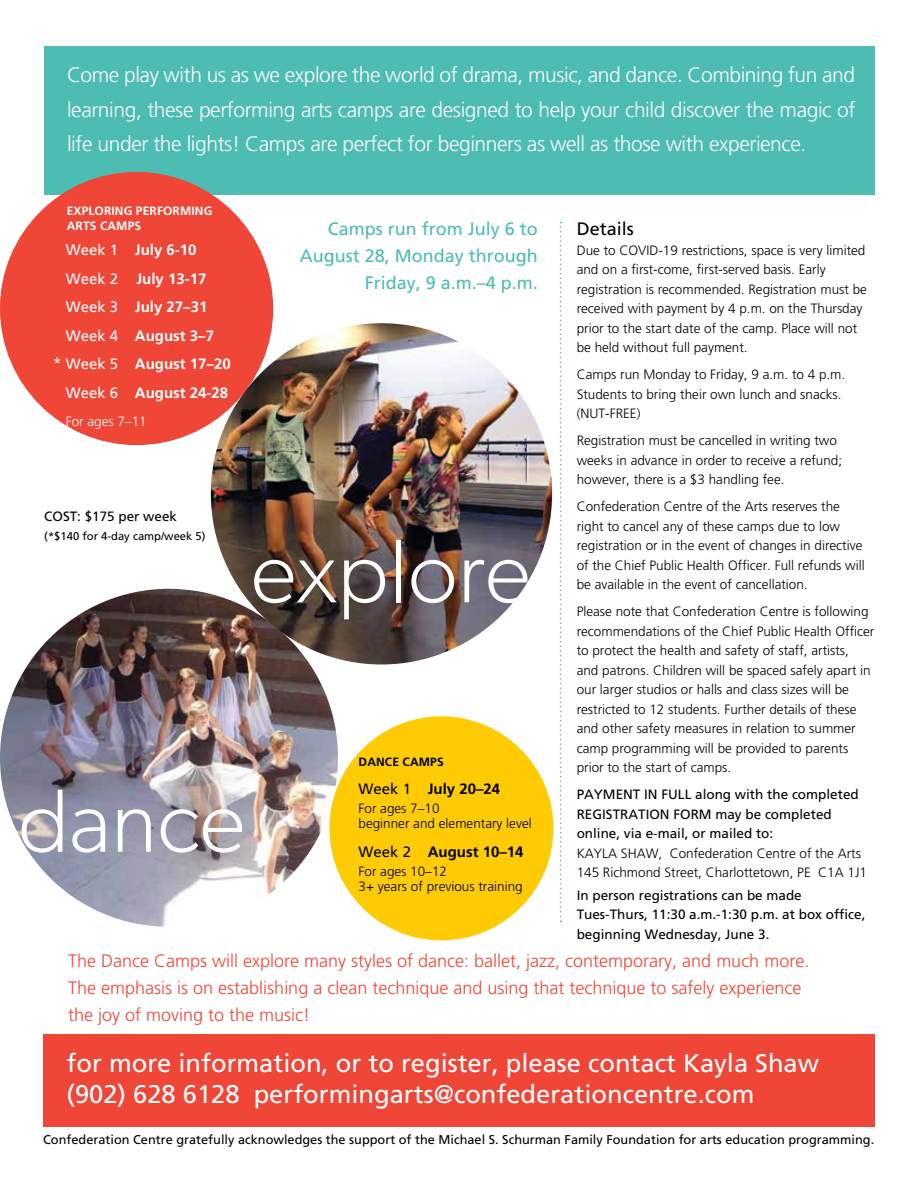
<style>
.page{position:relative;width:918px;height:1188px;background:#fff}
.page>*{position:absolute;margin:0;border:0;box-sizing:border-box;transform-origin:0 0}
.t1{font:300 90px "Gibson";color:#fff}
.t2{font:25.5px/31.5px "Frutiger";color:#fff}
.t3{font:300 21px/34.5px "Frutiger";letter-spacing:-.02em;color:#fff;text-align:justify}
.t4{font:300 18px/27px "Frutiger";color:#ef4638}
.t5{font:18px/27px "Frutiger";color:#4dbcb2;text-align:right}
.t6{font:18px "Frutiger";color:#000}
.t7{font:700 15px "Frutiger";color:#fff}
.t8{font:700 15px "Frutiger";color:#000}
.t9{font:300 13.5px/19.5px "Frutiger";color:#000}
.t10{font:13.5px/19.5px "Frutiger";color:#000}
.t11{font:300 13.5px "Frutiger";color:#fff}
.t12{font:12.75px "Frutiger";color:#000}
.t13{font:700 12px/15px "Frutiger";letter-spacing:.01em;color:#fff}
.t14{font:700 12px "Frutiger";letter-spacing:.01em;color:#000}
.t15{font:11.25px "Frutiger";color:#000}
.s1{font-weight:400}
</style>
<div class="page">
<div style="left:329px;top:716px;width:224px;height:224px;background:#ffcb05;border-radius:50%"></div>
<div style="left:43px;top:1034px;width:832px;height:92px;background:#ef4638"></div>
<div style="left:44px;top:46px;width:831px;height:149px;background:#4dbcb2"></div>
<img style="left:0;top:589px;width:338px;height:338px;border-radius:169px">
<div style="left:0;top:172px;width:273px;height:273px;background:#ef4638;border-radius:50%"></div>
<svg style="left:560px;top:222px;width:2px;height:700px"></svg>
<img style="left:211px;top:323px;width:341px;height:341px;border-radius:171px">
<p class="t3" style="left:67px;top:58px;width:790px">Come play with us as we explore the world of drama, music, and dance. Combining fun and learning, these performing arts camps are designed to help your child discover the magic of life under the lights! Camps are perfect for beginners as well as those with experience.</p>
<p class="t13" style="left:67px;top:203px;width:147px">EXPLORING PERFORMING<br>ARTS CAMPS</p>
<p class="t7" style="left:66px;top:241px;width:132px"><span class="s1">Week 1</span> July 6-10</p>
<p class="t7" style="left:66px;top:270px;width:142px"><span class="s1">Week 2</span> July 13-17</p>
<p class="t7" style="left:66px;top:298px;width:143px"><span class="s1">Week 3</span> July 27–31</p>
<p class="t7" style="left:66px;top:327px;width:150px"><span class="s1">Week 4</span> August 3–7</p>
<p class="t7" style="left:53px;top:355px;width:179px"><span class="s1">* Week 5</span> August 17–20</p>
<p class="t7" style="left:66px;top:384px;width:164px"><span class="s1">Week 6</span> August 24-28</p>
<p class="t11" style="left:66px;top:414px;width:83px">For ages 7–11</p>
<h3 class="t5" style="left:300px;top:215px;width:240px">Camps run from July 6 to<br>August 28, Monday through<br>Friday, 9 a.m.–4 p.m.</h3>
<p class="t10" style="left:44px;top:507px;width:134px">COST: $175 per week</p>
<p class="t15" style="left:44px;top:529px;width:163px">(*$140 for 4-day camp/week 5)</p>
<h1 class="t1" style="left:251px;top:517px;width:282px">explore</h1>
<h1 class="t1" style="left:18px;top:766px;width:229px">dance</h1>
<p class="t14" style="left:359px;top:755px;width:87px">DANCE CAMPS</p>
<p class="t8" style="left:359px;top:780px;width:143px"><span class="s1">Week 1</span> July 20–24</p>
<p class="t9" style="left:359px;top:801px;width:175px;line-height:15px">For ages 7–10<br>beginner and elementary level</p>
<p class="t8" style="left:359px;top:843px;width:167px"><span class="s1">Week 2</span> August 10–14</p>
<p class="t9" style="left:359px;top:864px;width:166px;line-height:15px">For ages 10–12<br>3+ years of previous training</p>
<h3 class="t6" style="left:577px;top:219px;width:59px">Details</h3>
<p class="t9" style="left:577px;top:240px;width:292px">Due to COVID-19 restrictions, space is very limited and on a first-come, first-served basis. Early registration is recommended. Registration must be received with payment by 4 p.m. on the Thursday prior to the start date of the camp. Place will not be held without full payment.</p>
<p class="t9" style="left:577px;top:365px;width:270px">Camps run Monday to Friday, 9 a.m. to 4 p.m.<br>Students to bring their own lunch and snacks. (NUT-FREE)</p>
<p class="t9" style="left:577px;top:431px;width:267px">Registration must be cancelled in writing two weeks in advance in order to receive a refund; however, there is a $3 handling fee.</p>
<p class="t9" style="left:577px;top:497px;width:290px">Confederation Centre of the Arts reserves the right to cancel any of these camps due to low registration or in the event of changes in directive of the Chief Public Health Officer. Full refunds will be available in the event of cancellation.</p>
<p class="t9" style="left:577px;top:602px;width:299px">Please note that Confederation Centre is following recommendations of the Chief Public Health Officer to protect the health and safety of staff, artists,<br>and patrons. Children will be spaced safely apart in our larger studios or halls and class sizes will be restricted to 12 students. Further details of these and other safety measures in relation to summer camp programming will be provided to parents prior to the start of camps.</p>
<p class="t10" style="left:577px;top:785px;width:284px">PAYMENT IN FULL along with the completed<br>REGISTRATION FORM may be completed online, via e-mail, or mailed to:</p>
<p class="t9" style="left:577px;top:843px;width:292px">KAYLA SHAW, Confederation Centre of the Arts<br>145 Richmond Street, Charlottetown, PE C1A 1J1</p>
<p class="t10" style="left:577px;top:885px;width:290px">In person registrations can be made<br>Tues-Thurs, 11:30 a.m.-1:30 p.m. at box office, beginning Wednesday, June 3.</p>
<h3 class="t4" style="left:68px;top:947px;width:743px">The Dance Camps will explore many styles of dance: ballet, jazz, contemporary, and much more.<br>The emphasis is on establishing a clean technique and using that technique to safely experience the joy of moving to the music!</h3>
<h2 class="t2" style="left:67px;top:1047px;width:754px">for more information, or to register, please contact Kayla Shaw (902) 628 6128 performingarts@confederationcentre.com</h2>
<p class="t12" style="left:43px;top:1132px;width:833px">Confederation Centre gratefully acknowledges the support of the Michael S. Schurman Family Foundation for arts education programming.</p>
</div>
